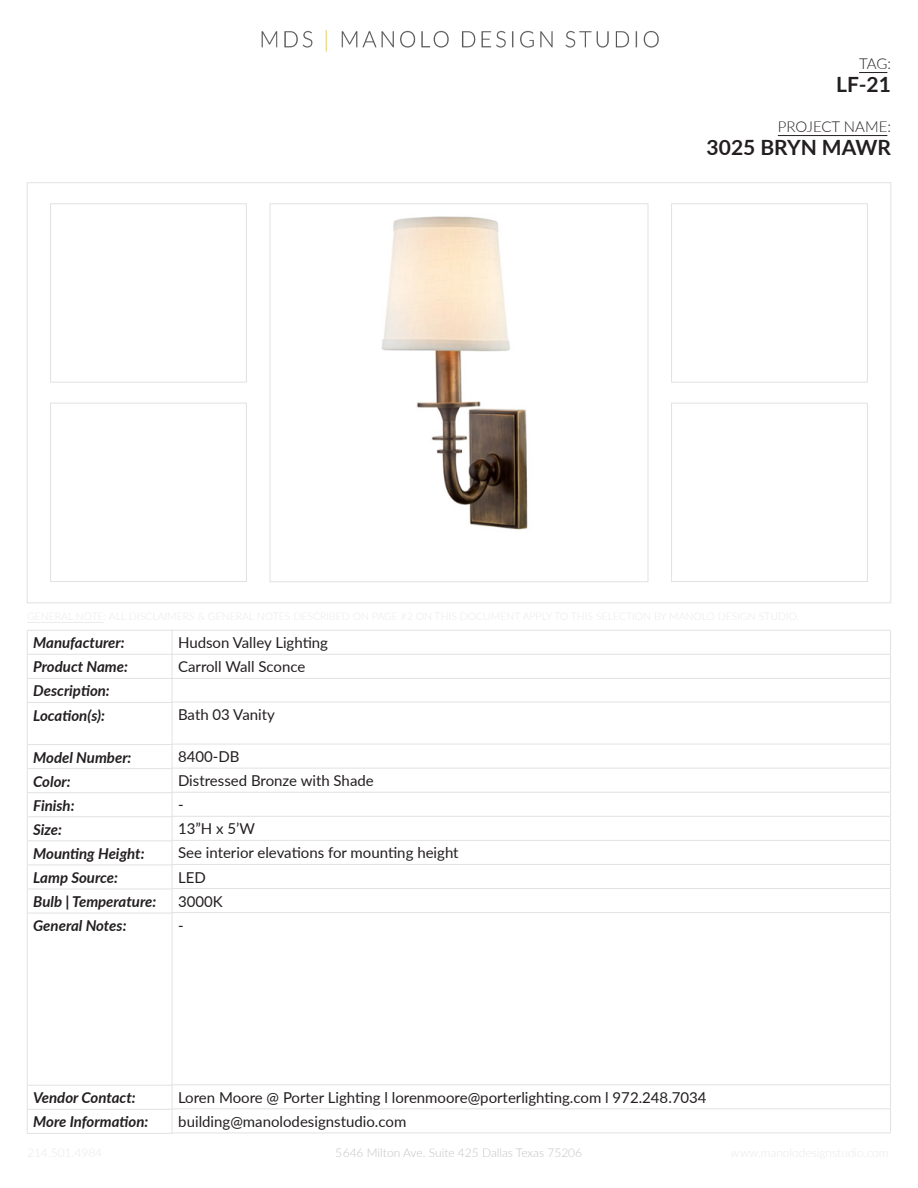
<style>
.page{position:relative;width:918px;height:1188px;background:#fff}
.page>*{position:absolute;margin:0;border:0;box-sizing:border-box;transform-origin:0 0}
.t1{font:700 21px "Lato";color:#231f20}
.t2{font:15px/24px "Lato";color:#231f20}
.t3{font:italic 700 15px/24px "Lato";color:#231f20}
.t4{font:300 15px "Lato";color:#231f20}
.t5{font:300 12px "Lato";color:#b0b1b5}
</style>
<div class="page">
<img style="left:261px;top:30px;width:398px;height:22px">
<svg style="left:859px;top:72px;width:28px;height:1px"></svg>
<hr style="left:778px;top:135px;width:109px;height:1px;background:#231f20">
<hr style="left:27px;top:630px;width:145px;height:1px;background:#e1e2e4">
<hr style="left:27px;top:654px;width:145px;height:1px;background:#e1e2e4">
<hr style="left:27px;top:678px;width:145px;height:1px;background:#e1e2e4">
<svg style="left:27px;top:631px;width:1px;height:71px"></svg>
<hr style="left:27px;top:702px;width:145px;height:1px;background:#e1e2e4">
<hr style="left:27px;top:703px;width:1px;height:41px;background:#e1e2e4">
<hr style="left:27px;top:744px;width:145px;height:1px;background:#e1e2e4">
<hr style="left:27px;top:768px;width:145px;height:1px;background:#e1e2e4">
<hr style="left:27px;top:792px;width:145px;height:1px;background:#e1e2e4">
<hr style="left:27px;top:817px;width:145px;height:1px;background:#e1e2e4">
<hr style="left:27px;top:841px;width:145px;height:1px;background:#e1e2e4">
<hr style="left:27px;top:865px;width:145px;height:1px;background:#e1e2e4">
<hr style="left:27px;top:889px;width:145px;height:1px;background:#e1e2e4">
<svg style="left:27px;top:745px;width:1px;height:168px"></svg>
<hr style="left:27px;top:913px;width:145px;height:1px;background:#e1e2e4">
<hr style="left:27px;top:913px;width:1px;height:172px;background:#e1e2e4">
<hr style="left:27px;top:1085px;width:145px;height:1px;background:#e1e2e4">
<hr style="left:27px;top:1109px;width:145px;height:1px;background:#e1e2e4">
<svg style="left:27px;top:1086px;width:1px;height:47px"></svg>
<hr style="left:27px;top:1133px;width:145px;height:1px;background:#e1e2e4">
<hr style="left:27px;top:622px;width:77px;height:1px;background:#b0b1b5">
<img style="left:381px;top:216px;width:147px;height:314px">
<div style="left:270px;top:204px;width:378px;height:378px;border:1px solid #e1e2e4"></div>
<div style="left:671px;top:204px;width:197px;height:178px;border:1px solid #e1e2e4"></div>
<div style="left:671px;top:403px;width:197px;height:179px;border:1px solid #e1e2e4"></div>
<div style="left:50px;top:204px;width:197px;height:178px;border:1px solid #e1e2e4"></div>
<div style="left:50px;top:403px;width:197px;height:179px;border:1px solid #e1e2e4"></div>
<hr style="left:172px;top:630px;width:719px;height:1px;background:#e1e2e4">
<hr style="left:172px;top:654px;width:719px;height:1px;background:#e1e2e4">
<hr style="left:172px;top:678px;width:719px;height:1px;background:#e1e2e4">
<svg style="left:172px;top:631px;width:1px;height:71px"></svg>
<svg style="left:890px;top:631px;width:1px;height:71px"></svg>
<hr style="left:172px;top:702px;width:719px;height:1px;background:#e1e2e4">
<hr style="left:172px;top:702px;width:1px;height:42px;background:#e1e2e4">
<hr style="left:890px;top:702px;width:1px;height:42px;background:#e1e2e4">
<hr style="left:172px;top:744px;width:719px;height:1px;background:#e1e2e4">
<hr style="left:172px;top:768px;width:719px;height:1px;background:#e1e2e4">
<hr style="left:172px;top:792px;width:719px;height:1px;background:#e1e2e4">
<hr style="left:172px;top:816px;width:719px;height:1px;background:#e1e2e4">
<hr style="left:172px;top:840px;width:719px;height:1px;background:#e1e2e4">
<hr style="left:172px;top:864px;width:719px;height:1px;background:#e1e2e4">
<hr style="left:172px;top:888px;width:719px;height:1px;background:#e1e2e4">
<svg style="left:172px;top:745px;width:1px;height:167px"></svg>
<svg style="left:890px;top:745px;width:1px;height:167px"></svg>
<hr style="left:172px;top:912px;width:719px;height:1px;background:#e1e2e4">
<hr style="left:172px;top:913px;width:1px;height:172px;background:#e1e2e4">
<hr style="left:890px;top:913px;width:1px;height:172px;background:#e1e2e4">
<hr style="left:172px;top:1085px;width:719px;height:1px;background:#e1e2e4">
<hr style="left:172px;top:1109px;width:719px;height:1px;background:#e1e2e4">
<svg style="left:172px;top:1086px;width:1px;height:47px"></svg>
<svg style="left:890px;top:1086px;width:1px;height:47px"></svg>
<hr style="left:172px;top:1133px;width:719px;height:1px;background:#e1e2e4">
<p class="t4" style="left:859px;top:53px;width:33px">TAG:</p>
<h1 class="t1" style="left:836px;top:69px;width:56px">LF-21</h1>
<p class="t4" style="left:778px;top:116px;width:115px">PROJECT NAME:</p>
<h1 class="t1" style="left:707px;top:132px;width:186px">3025 BRYN MAWR</h1>
<p class="t3" style="left:33px;top:630px;width:96px">Manufacturer:<br>Product Name:<br>Description:<br>Location(s):</p>
<p class="t3" style="left:33px;top:745px;width:125px">Model Number:<br>Color:<br>Finish:<br>Size:<br>Mounting Height:<br>Lamp Source:<br>Bulb | Temperature:<br>General Notes:</p>
<p class="t2" style="left:178px;top:630px;width:152px">Hudson Valley Lighting<br>Carroll Wall Sconce</p>
<p class="t2" style="left:178px;top:702px;width:98px">Bath 03 Vanity</p>
<p class="t2" style="left:178px;top:744px;width:282px">8400-DB<br>Distressed Bronze with Shade<br>-<br>13”H x 5’W<br>See interior elevations for mounting height<br>LED<br>3000K<br>-</p>
<p class="t3" style="left:33px;top:1085px;width:117px">Vendor Contact:<br>More Information:</p>
<p class="t2" style="left:178px;top:1085px;width:530px">Loren Moore @ Porter Lighting l lorenmoore@porterlighting.com l 972.248.7034</p>
<p class="t2" style="left:178px;top:1109px;width:230px">building@manolodesignstudio.com</p>
<p class="t5" style="left:336px;top:1145px;width:248px">5646 Milton Ave. Suite 425 Dallas Texas 75206</p>
</div>
